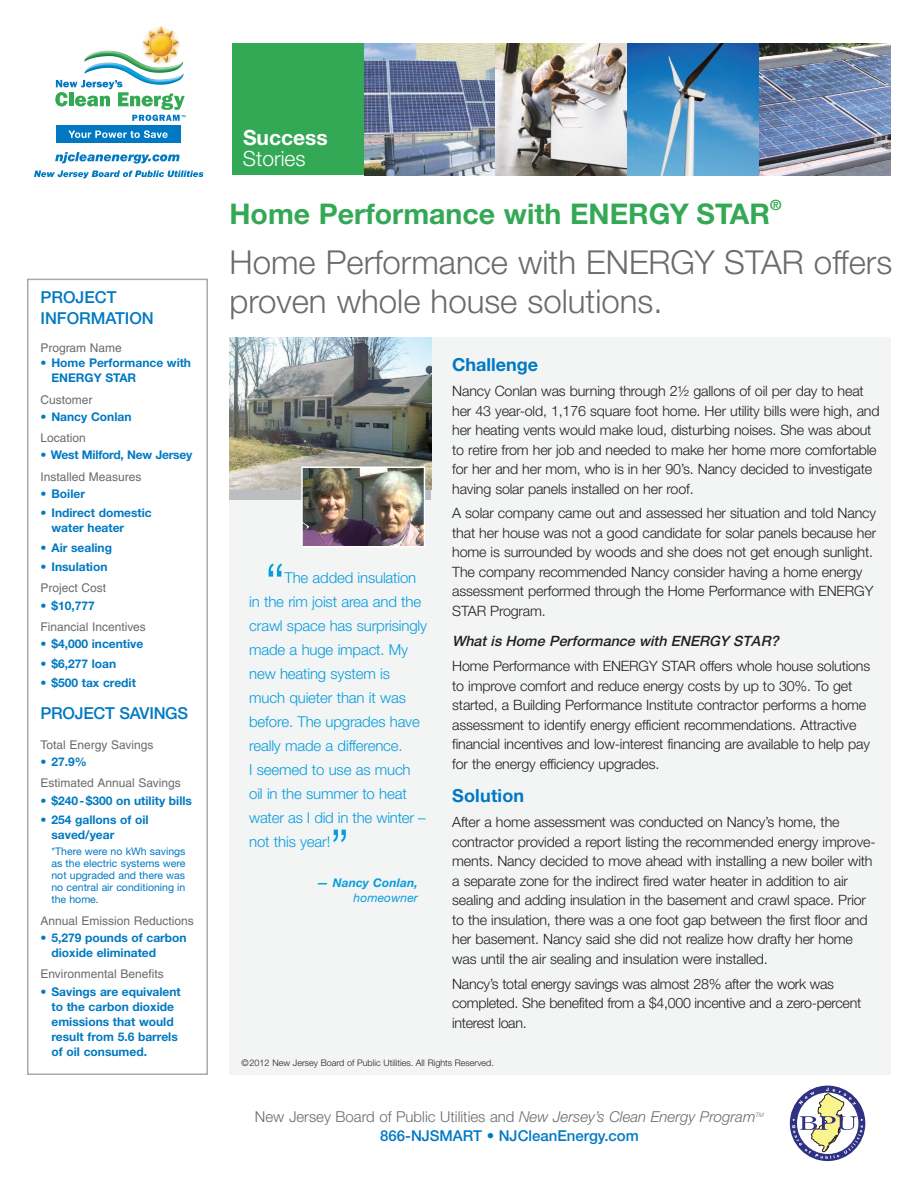
<style>
.page{position:relative;width:918px;height:1188px;background:#fff}
.page>*{position:absolute;margin:0;border:0;box-sizing:border-box;transform-origin:0 0}
.t1{font:300 54px "Helvetica Neue";color:#069ddc}
.t2{font:300 51px "Helvetica Neue";color:#069ddc}
.t3{font:300 33px/39px "Helvetica Neue";color:#6a6b6d}
.t4{font:700 28.5px "Helvetica Neue";color:#34a955}
.t5{font:700 21px "Helvetica Neue";color:#fff}
.t6{font:300 21px "Helvetica Neue";color:#fff}
.t7{font:700 18px "Helvetica Neue";color:#0079c2}
.t8{font:500 16.5px/21px "Helvetica Neue";color:#0079c2}
.t9{font:300 15px/24px "Helvetica Neue";letter-spacing:-.01em;color:#069ddc}
.t10{font:300 15px "Helvetica Neue";color:#6a6b6d}
.t11{font:500 15px "Helvetica Neue";color:#0079c2}
.t12{font:300 14.25px/19.5px "Helvetica Neue";letter-spacing:-.01em;color:#231f20}
.t13{font:italic 500 14.25px "Helvetica Neue";color:#231f20}
.t14{font:700 14.25px "Helvetica Neue";color:#34a955}
.t15{font:700 12px/15px "Helvetica Neue";color:#0079c2}
.t16{font:12px "Helvetica";color:#6a6b6d}
.t17{font:italic 700 12px "Helvetica Neue";letter-spacing:.01em;color:#069ddc}
.t18{font:italic 12px "Helvetica Neue";letter-spacing:.01em;color:#069ddc}
.t19{font:10.5px/12px "Helvetica Neue";color:#0079c2;text-align:justify}
.t20{font:300 9px "Helvetica Neue";color:#231f20}
.t21{font:italic 300 6px "Helvetica Neue";color:#6a6b6d}
.s1{font-style:italic}
</style>
<div class="page">
<div style="left:230px;top:338px;width:661px;height:737px;background:#f3f4f4"></div>
<div style="left:27px;top:279px;width:181px;height:796px;border:2px solid #a8a9ad"></div>
<img style="left:364px;top:44px;width:527px;height:131px">
<div style="left:232px;top:44px;width:132px;height:131px;background:#34a955"></div>
<div style="left:230px;top:338px;width:201px;height:162px;background:#bcbdc0"></div>
<img style="left:230px;top:338px;width:201px;height:151px">
<div style="left:790px;top:1086px;width:75px;height:75px;background:#2f3284;border-radius:50%"></div>
<svg style="left:792px;top:1088px;width:71px;height:71px"></svg>
<img style="left:84px;top:26px;width:100px;height:54px">
<div style="left:56px;top:126px;width:124px;height:17px;background:#0079c2"></div>
<svg style="left:68px;top:130px;width:100px;height:8px"></svg>
<svg style="left:55px;top:152px;width:125px;height:12px"></svg>
<svg style="left:55px;top:80px;width:130px;height:41px"></svg>
<svg style="left:34px;top:171px;width:169px;height:7px"></svg>
<img style="left:304px;top:469px;width:118px;height:75px">
<div style="left:301px;top:466px;width:124px;height:81px;border:2px solid #fff"></div>
<p class="t8" style="left:40px;top:288px;width:115px">PROJECT<br>INFORMATION</p>
<p class="t16" style="left:40px;top:343px;width:83px">Program Name</p>
<p class="t15" style="left:51px;top:355px;width:141px;text-indent:-11px">• Home Performance with<br>ENERGY STAR</p>
<p class="t16" style="left:40px;top:395px;width:53px">Customer</p>
<p class="t15" style="left:40px;top:408px;width:92px">• Nancy Conlan</p>
<p class="t16" style="left:40px;top:434px;width:47px">Location</p>
<p class="t15" style="left:40px;top:447px;width:153px">• West Milford, New Jersey</p>
<p class="t16" style="left:40px;top:472px;width:103px">Installed Measures</p>
<p class="t15" style="left:40px;top:486px;width:46px">• Boiler</p>
<p class="t15" style="left:51px;top:505px;width:102px;text-indent:-11px">• Indirect domestic water heater</p>
<p class="t15" style="left:40px;top:539px;width:73px">• Air sealing</p>
<p class="t15" style="left:40px;top:559px;width:68px">• Insulation</p>
<p class="t16" style="left:40px;top:584px;width:67px">Project Cost</p>
<p class="t15" style="left:40px;top:597px;width:56px">• $10,777</p>
<p class="t16" style="left:40px;top:622px;width:107px">Financial Incentives</p>
<p class="t15" style="left:40px;top:636px;width:104px">• $4,000 incentive</p>
<p class="t15" style="left:40px;top:655px;width:77px">• $6,277 loan</p>
<p class="t15" style="left:40px;top:674px;width:97px">• $500 tax credit</p>
<p class="t8" style="left:40px;top:704px;width:149px">PROJECT SAVINGS</p>
<p class="t16" style="left:40px;top:740px;width:115px">Total Energy Savings</p>
<p class="t15" style="left:40px;top:754px;width:48px">• 27.9%</p>
<p class="t16" style="left:40px;top:779px;width:142px">Estimated Annual Savings</p>
<p class="t15" style="left:40px;top:792px;width:153px">• $240-$300 on utility bills</p>
<p class="t15" style="left:51px;top:811px;width:99px;text-indent:-11px">• 254 gallons of oil saved/year</p>
<p class="t19" style="left:51px;top:845px;width:136px">*There were no kWh savings as the electric systems were not upgraded and there was no central air conditioning in the home.</p>
<p class="t16" style="left:40px;top:916px;width:155px">Annual Emission Reductions</p>
<p class="t15" style="left:51px;top:929px;width:137px;text-indent:-11px">• 5,279 pounds of carbon dioxide eliminated</p>
<p class="t16" style="left:40px;top:970px;width:125px">Environmental Benefits</p>
<p class="t15" style="left:51px;top:983px;width:131px;text-indent:-11px">• Savings are equivalent to the carbon dioxide emissions that would result from 5.6 barrels of oil consumed.</p>
<h3 class="t5" style="left:243px;top:119px;width:86px">Success</h3>
<h3 class="t6" style="left:243px;top:142px;width:64px">Stories</h3>
<h3 class="t4" style="left:230px;top:188px;width:542px">Home Performance with ENERGY STAR</h3>
<p class="t14" style="left:770px;top:192px;width:13px">®</p>
<h3 class="t3" style="left:230px;top:241px;width:664px">Home Performance with ENERGY STAR offers proven whole house solutions.</h3>
<h1 class="t1" style="left:265px;top:539px;width:21px">“</h1>
<p class="t9" style="left:249px;top:564px;width:179px;text-indent:35px">The added insulation in the rim joist area and the crawl space has surprisingly made a huge impact. My new heating system is much quieter than it was before. The upgrades have really made a difference.<br>I seemed to use as much oil in the summer to heat water as I did in the winter – not this year!</p>
<h2 class="t2" style="left:330px;top:807px;width:20px">”</h2>
<p class="t17" style="left:317px;top:873px;width:103px">— Nancy Conlan,</p>
<p class="t18" style="left:354px;top:888px;width:66px">homeowner</p>
<p class="t7" style="left:452px;top:348px;width:87px">Challenge</p>
<p class="t12" style="left:452px;top:380px;width:429px">Nancy Conlan was burning through 2½ gallons of oil per day to heat her 43 year-old, 1,176 square foot home. Her utility bills were high, and her heating vents would make loud, disturbing noises. She was about to retire from her job and needed to make her home more comfortable for her and her mom, who is in her 90’s. Nancy decided to investigate having solar panels installed on her roof.</p>
<p class="t12" style="left:452px;top:503px;width:425px">A solar company came out and assessed her situation and told Nancy that her house was not a good candidate for solar panels because her home is surrounded by woods and she does not get enough sunlight.<br>The company recommended Nancy consider having a home energy assessment performed through the Home Performance with ENERGY STAR Program.</p>
<p class="t13" style="left:452px;top:636px;width:331px">What is Home Performance with ENERGY STAR?</p>
<p class="t12" style="left:452px;top:656px;width:420px">Home Performance with ENERGY STAR offers whole house solutions to improve comfort and reduce energy costs by up to 30%. To get started, a Building Performance Institute contractor performs a home assessment to identify energy efficient recommendations. Attractive financial incentives and low-interest financing are available to help pay for the energy efficiency upgrades.</p>
<p class="t7" style="left:452px;top:780px;width:74px">Solution</p>
<p class="t12" style="left:452px;top:811px;width:425px">After a home assessment was conducted on Nancy’s home, the contractor provided a report listing the recommended energy improve&shy;ments. Nancy decided to move ahead with installing a new boiler with a separate zone for the indirect fired water heater in addition to air sealing and adding insulation in the basement and crawl space. Prior to the insulation, there was a one foot gap between the first floor and her basement. Nancy said she did not realize how drafty her home was until the air sealing and insulation were installed.</p>
<p class="t12" style="left:452px;top:973px;width:411px">Nancy’s total energy savings was almost 28% after the work was completed. She benefited from a $4,000 incentive and a zero-percent interest loan.</p>
<p class="t20" style="left:241px;top:1055px;width:254px">©2012 New Jersey Board of Public Utilities. All Rights Reserved.</p>
<p class="t10" style="left:255px;top:1104px;width:502px">New Jersey Board of Public Utilities and <span class="s1">New Jersey’s Clean Energy Program</span></p>
<p class="t21" style="left:756px;top:1111px;width:10px">TM</p>
<p class="t11" style="left:380px;top:1130px;width:260px">866-NJSMART • NJCleanEnergy.com</p>
</div>
